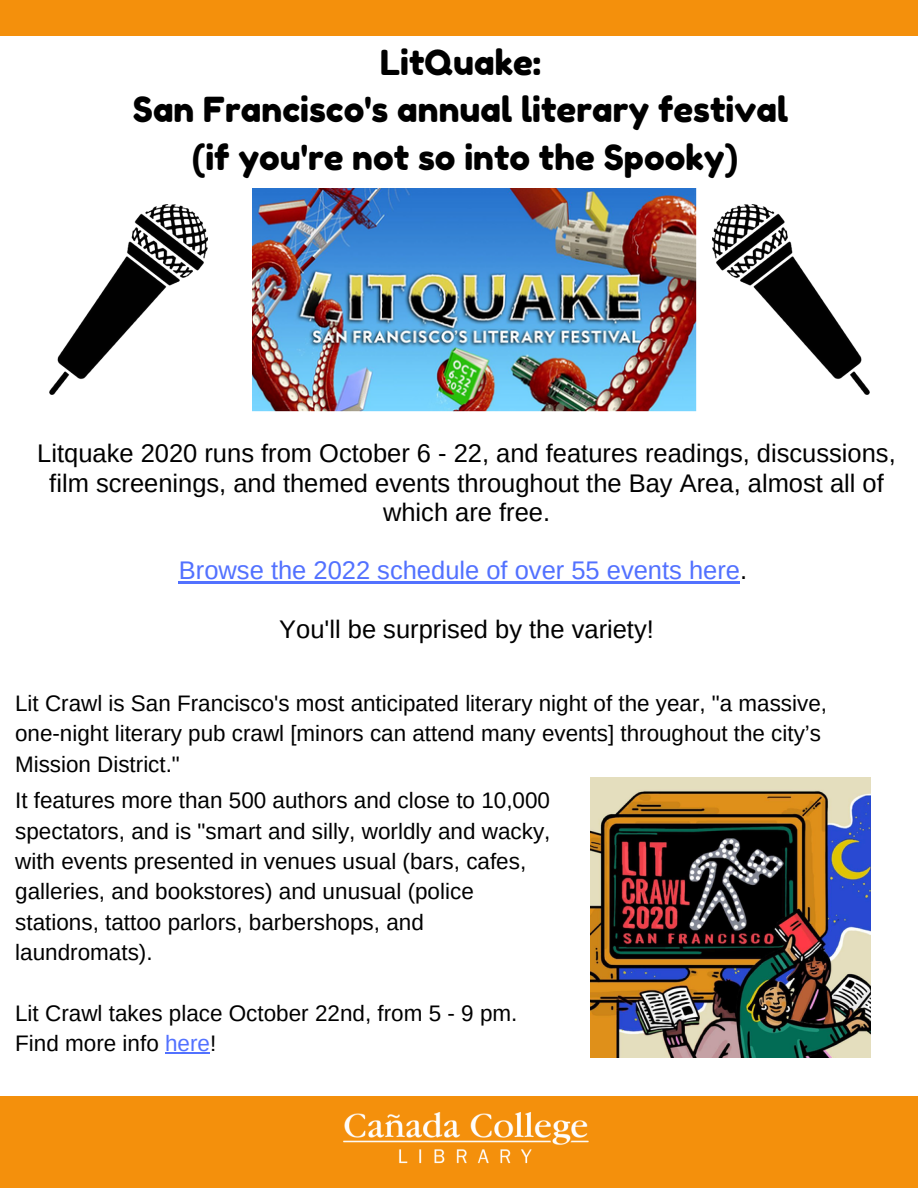
<style>
.page{position:relative;width:918px;height:1188px;background:#fff}
.page>*{position:absolute;margin:0;border:0;box-sizing:border-box;transform-origin:0 0}
.t1{font:34.5px/47.2px "Fredoka One";color:#000;text-align:center}
.t2{font:25.5px/29.2px "Arimo";color:#000;text-align:center}
.t3{font:25.5px "Arimo";color:#5271ff}
.t4{font:22.5px/30.5px "Arimo";color:#000}
.t5{font:22.35px/30.5px "Arimo";color:#000}
.s1{color:#000}
.s2{color:#5271ff}
</style>
<div class="page">
<hr style="left:165px;top:1052px;width:45px;height:1px;background:#5271ff">
<div style="left:0;top:0;width:918px;height:36px;background:#f4900c"></div>
<hr style="left:179px;top:582px;width:561px;height:2px;background:#5271ff">
<img style="left:252px;top:189px;width:445px;height:222px">
<img style="left:712px;top:204px;width:158px;height:191px">
<img style="left:50px;top:204px;width:157px;height:191px">
<img style="left:591px;top:777px;width:280px;height:280px">
<div style="left:0;top:1096px;width:918px;height:92px;background:#f4900c"></div>
<img style="left:343px;top:1112px;width:246px;height:52px">
<h1 class="t1" style="left:133px;top:39px;width:657px">LitQuake:<br>San Francisco's annual literary festival (if you're not so into the Spooky)</h1>
<p class="t2" style="left:37px;top:439px;width:860px">Litquake 2020 runs from October 6 - 22, and features readings, discussions, film screenings, and themed events throughout the Bay Area, almost all of which are free.</p>
<p class="t3" style="left:179px;top:556px;width:570px">Browse the 2022 schedule of over 55 events here<span class="s1">.</span></p>
<p class="t2" style="left:279px;top:614px;width:376px">You'll be surprised by the variety!</p>
<p class="t5" style="left:15px;top:688px;width:813px">Lit Crawl is San Francisco's most anticipated literary night of the year, "a massive, one-night literary pub crawl [minors can attend many events] throughout the city’s<br>Mission District."</p>
<p class="t4" style="left:15px;top:785px;width:537px">It features more than 500 authors and close to 10,000 spectators, and is "smart and silly, worldly and wacky, with events presented in venues usual (bars, cafes, galleries, and bookstores) and unusual (police stations, tattoo parlors, barbershops, and laundromats).</p>
<p class="t4" style="left:15px;top:998px;width:504px">Lit Crawl takes place October 22nd, from 5 - 9 pm.<br>Find more info <span class="s2">here</span>!</p>
</div>
